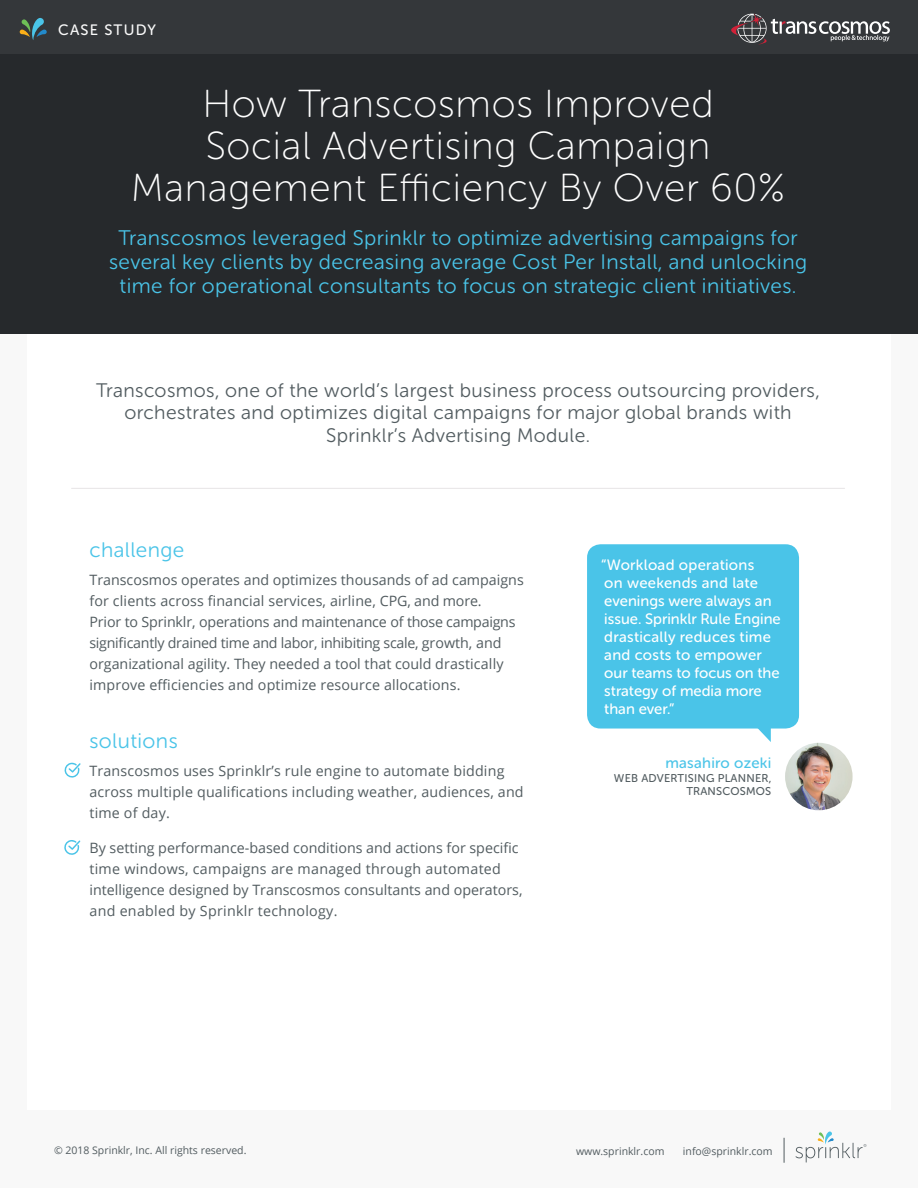
<style>
.page{position:relative;width:918px;height:1188px;background:#f8f8f8}
.page>*{position:absolute;margin:0;border:0;box-sizing:border-box;transform-origin:0 0}
.t1{font:39px/42px "Museo Sans Rounded 100";letter-spacing:.02em;color:#fff;text-align:center}
.t2{font:21px/24px "Museo Sans Rounded 300";letter-spacing:.02em;color:#4ac4e8;text-align:center}
.t3{font:19.5px/22.5px "Museo Sans Rounded 300";letter-spacing:.02em;color:#525c60;text-align:center}
.t4{font:15px/18px "Museo Sans Rounded 500";color:#fff}
.t5{font:15px "Museo Sans Rounded 500";letter-spacing:.02em;color:#4ac4e8}
.t6{font:15px "Museo Sans Rounded 500";letter-spacing:.08em;color:#fafafa}
.t7{font:14.25px/21px "Open Sans";color:#525c60}
.t8{font:11.25px/13.5px "Museo Sans Rounded 500";letter-spacing:.02em;color:#525c60;text-align:right}
.t9{font:10.5px "Open Sans";color:#525c60}
</style>
<div class="page">
<div style="left:27px;top:0;width:864px;height:1109px;background:#fff"></div>
<svg style="left:796px;top:1132px;width:70px;height:31px"></svg>
<svg style="left:784px;top:1138px;width:1px;height:25px"></svg>
<hr style="left:72px;top:488px;width:773px;height:1px;background:#e7e5e6">
<div style="left:0;top:54px;width:918px;height:280px;background:#26292c"></div>
<svg style="left:64px;top:763px;width:17px;height:15px"></svg>
<svg style="left:64px;top:840px;width:16px;height:15px"></svg>
<div style="left:0;top:0;width:918px;height:54px;background:#34373a"></div>
<svg style="left:20px;top:18px;width:27px;height:22px"></svg>
<div style="left:587px;top:544px;width:212px;height:185px;background:#4ac4e8;border-radius:14px"></div>
<svg style="left:752px;top:728px;width:19px;height:14px"></svg>
<img style="left:785px;top:743px;width:68px;height:67px;border-radius:34px">
<svg style="left:731px;top:13px;width:159px;height:32px"></svg>
<p class="t6" style="left:58px;top:21px;width:99px">CASE STUDY</p>
<h1 class="t1" style="left:131px;top:83px;width:655px">How Transcosmos Improved<br>Social Advertising Campaign<br>Management Efficiency By Over 60%</h1>
<h2 class="t2" style="left:109px;top:226px;width:700px">Transcosmos leveraged Sprinklr to optimize advertising campaigns for several key clients by decreasing average Cost Per Install, and unlocking time for operational consultants to focus on strategic client initiatives.</h2>
<h3 class="t3" style="left:96px;top:379px;width:725px">Transcosmos, one of the world’s largest business process outsourcing providers, orchestrates and optimizes digital campaigns for major global brands with<br>Sprinklr’s Advertising Module.</h3>
<h2 class="t2" style="left:89px;top:538px;width:96px">challenge</h2>
<p class="t7" style="left:89px;top:569px;width:436px">Transcosmos operates and optimizes thousands of ad campaigns for clients across financial services, airline, CPG, and more.<br>Prior to Sprinklr, operations and maintenance of those campaigns significantly drained time and labor, inhibiting scale, growth, and organizational agility. They needed a tool that could drastically improve efficiencies and optimize resource allocations.</p>
<h2 class="t2" style="left:89px;top:729px;width:90px">solutions</h2>
<p class="t7" style="left:89px;top:760px;width:436px">Transcosmos uses Sprinklr’s rule engine to automate bidding across multiple qualifications including weather, audiences, and time of day.</p>
<p class="t7" style="left:89px;top:837px;width:435px">By setting performance-based conditions and actions for specific time windows, campaigns are managed through automated intelligence designed by Transcosmos consultants and operators, and enabled by Sprinklr technology.</p>
<p class="t4" style="left:601px;top:556px;width:181px">“Workload operations<br>on weekends and late evenings were always an issue. Sprinklr Rule Engine drastically reduces time and costs to empower our teams to focus on the strategy of media more than ever.”</p>
<p class="t5" style="left:665px;top:755px;width:107px">masahiro ozeki</p>
<p class="t8" style="left:614px;top:771px;width:159px">WEB ADVERTISING PLANNER,<br>TRANSCOSMOS</p>
<p class="t9" style="left:54px;top:1143px;width:194px">© 2018 Sprinklr, Inc. All rights reserved.</p>
<p class="t9" style="left:576px;top:1144px;width:90px">www.sprinklr.com</p>
<p class="t9" style="left:683px;top:1144px;width:91px">info@sprinklr.com</p>
</div>
